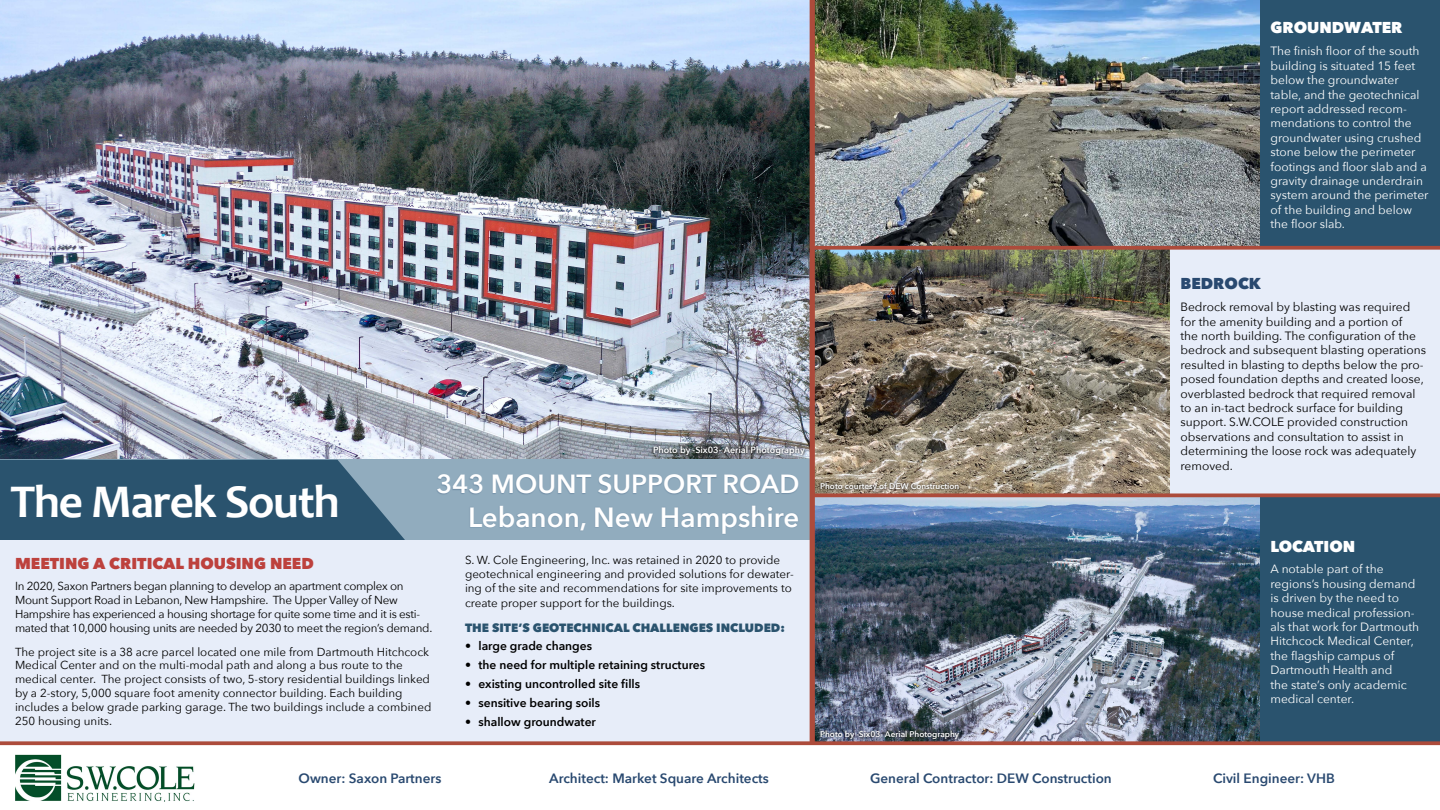
<style>
.page{position:relative;width:1440px;height:810px;background:#fff}
.page>*{position:absolute;margin:0;border:0;box-sizing:border-box;transform-origin:0 0}
.t1{font:700 47.25px "Candara";letter-spacing:-.025em;color:#fff}
.t2{font:600 27.75px "Avenir Next";color:#fff}
.t3{font:600 26.25px "Avenir Next";color:#fff}
.t4{font:800 15.75px "Avenir Next";color:#bd413d}
.t5{font:800 15.75px "Avenir Next";color:#fff}
.t6{font:800 15.75px "Avenir Next";color:#294970}
.t7{font:600 13.5px "Avenir Next";color:#294970}
.t8{font:12px/14.4px "Avenir Next";color:#fff}
.t9{font:12px/14.4px "Avenir Next";color:#000}
.t10{font:600 12px "Avenir Next";color:#000}
.t11{font:800 12px "Avenir Next";color:#2a536e}
.t12{font:11.62px/14px "Avenir Next";color:#000}
.t13{font:11.62px/14px "Avenir Next";letter-spacing:-.025em;color:#000}
.t14{font:600 9px "Avenir Next";color:#fff}
.t15{font:600 8.25px "Avenir Next";color:#fff}
</style>
<div class="page">
<div style="left:811px;top:248px;width:629px;height:248px;background:#e7edf9"></div>
<div style="left:812px;top:496px;width:628px;height:247px;background:#2a536e"></div>
<div style="left:0;top:450px;width:810px;height:293px;background:#e7edf9"></div>
<div style="left:810px;top:0;width:630px;height:248px;background:#2a536e"></div>
<img style="left:0;top:0;width:810px;height:460px">
<img style="left:815px;top:0;width:445px;height:246px">
<img style="left:815px;top:250px;width:355px;height:244px">
<img style="left:815px;top:497px;width:445px;height:244px">
<div style="left:819px;top:481px;width:142px;height:12px;background:#000;opacity:.75"></div>
<div style="left:819px;top:728px;width:142px;height:13px;background:#000;opacity:.75"></div>
<svg style="left:651px;top:444px;width:156px;height:14px;background:#676b72"></svg>
<div style="left:0;top:460px;width:810px;height:80px;background:#91acbe"></div>
<svg style="left:0;top:460px;width:405px;height:80px;background:#325a74"></svg>
<div style="left:436px;top:473px;width:364px;height:61px;background:#294970;opacity:.37"></div>
<img style="left:15px;top:754px;width:179px;height:47px">
<div style="left:810px;top:0;width:5px;height:743px;background:#ac4b3b"></div>
<svg style="left:815px;top:246px;width:625px;height:4px;background:#ab5446"></svg>
<hr style="left:814px;top:494px;width:626px;height:3px;background:#ac4b3b">
<svg style="left:0;top:741px;width:1440px;height:4px;background:#ab5447"></svg>
<h1 class="t1" style="left:10px;top:472px;width:331px">The Marek South</h1>
<p class="t14" style="left:653px;top:443px;width:153px">Photo by -Six03- Aerial Photography</p>
<h3 class="t3" style="left:436px;top:462px;width:365px">343 MOUNT SUPPORT ROAD</h3>
<h2 class="t2" style="left:468px;top:493px;width:333px">Lebanon, New Hampshire</h2>
<h3 class="t4" style="left:15px;top:553px;width:300px">MEETING A CRITICAL HOUSING NEED</h3>
<p class="t13" style="left:15px;top:578px;width:419px">In 2020, Saxon Partners began planning to develop an apartment complex on Mount Support Road in Lebanon, New Hampshire. The Upper Valley of New Hampshire has experienced a housing shortage for quite some time and it is esti&shy;mated that 10,000 housing units are needed by 2030 to meet the region’s demand.</p>
<p class="t12" style="left:15px;top:644px;width:418px">The project site is a 38 acre parcel located one mile from Dartmouth Hitchcock Medical Center and on the multi-modal path and along a bus route to the medical center. The project consists of two, 5-story residential buildings linked by a 2-story, 5,000 square foot amenity connector building. Each building includes a below grade parking garage. The two buildings include a combined 250 housing units.</p>
<p class="t12" style="left:465px;top:553px;width:330px">S. W. Cole Engineering, Inc. was retained in 2020 to provide geotechnical engineering and provided solutions for dewater&shy;ing of the site and recommendations for site improvements to create proper support for the buildings.</p>
<p class="t11" style="left:465px;top:620px;width:321px">THE SITE’S GEOTECHNICAL CHALLENGES INCLUDED:</p>
<p class="t10" style="left:465px;top:636px;width:129px">• large grade changes</p>
<p class="t10" style="left:465px;top:655px;width:242px">• the need for multiple retaining structures</p>
<p class="t10" style="left:465px;top:674px;width:177px">• existing uncontrolled site fills</p>
<p class="t10" style="left:465px;top:693px;width:137px">• sensitive bearing soils</p>
<p class="t10" style="left:465px;top:712px;width:132px">• shallow groundwater</p>
<p class="t15" style="left:820px;top:479px;width:141px">Photo courtesy of DEW Construction</p>
<p class="t15" style="left:820px;top:727px;width:141px">Photo by -Six03- Aerial Photography</p>
<h3 class="t5" style="left:1270px;top:18px;width:134px">GROUNDWATER</h3>
<p class="t8" style="left:1270px;top:43px;width:160px">The finish floor of the south building is situated 15 feet below the groundwater table, and the geotechnical report addressed recom&shy;mendations to control the groundwater using crushed stone below the perimeter footings and floor slab and a gravity drainage underdrain system around the perimeter of the building and below the floor slab.</p>
<h3 class="t6" style="left:1180px;top:274px;width:82px">BEDROCK</h3>
<p class="t9" style="left:1180px;top:299px;width:247px">Bedrock removal by blasting was required for the amenity building and a portion of<br>the north building. The configuration of the bedrock and subsequent blasting operations resulted in blasting to depths below the pro&shy;posed foundation depths and created loose, overblasted bedrock that required removal to an in-tact bedrock surface for building support. S.W.COLE provided construction observations and consultation to assist in determining the loose rock was adequately removed.</p>
<h3 class="t5" style="left:1270px;top:536px;width:86px">LOCATION</h3>
<p class="t8" style="left:1270px;top:562px;width:150px">A notable part of the regions’s housing demand is driven by the need to house medical profession&shy;als that work for Dartmouth<br>Hitchcock Medical Center, the flagship campus of<br>Dartmouth Health and<br>the state’s only academic medical center.</p>
<p class="t7" style="left:299px;top:767px;width:144px">Owner: Saxon Partners</p>
<p class="t7" style="left:549px;top:767px;width:221px">Architect: Market Square Architects</p>
<p class="t7" style="left:870px;top:767px;width:243px">General Contractor: DEW Construction</p>
<p class="t7" style="left:1213px;top:767px;width:123px">Civil Engineer: VHB</p>
</div>
